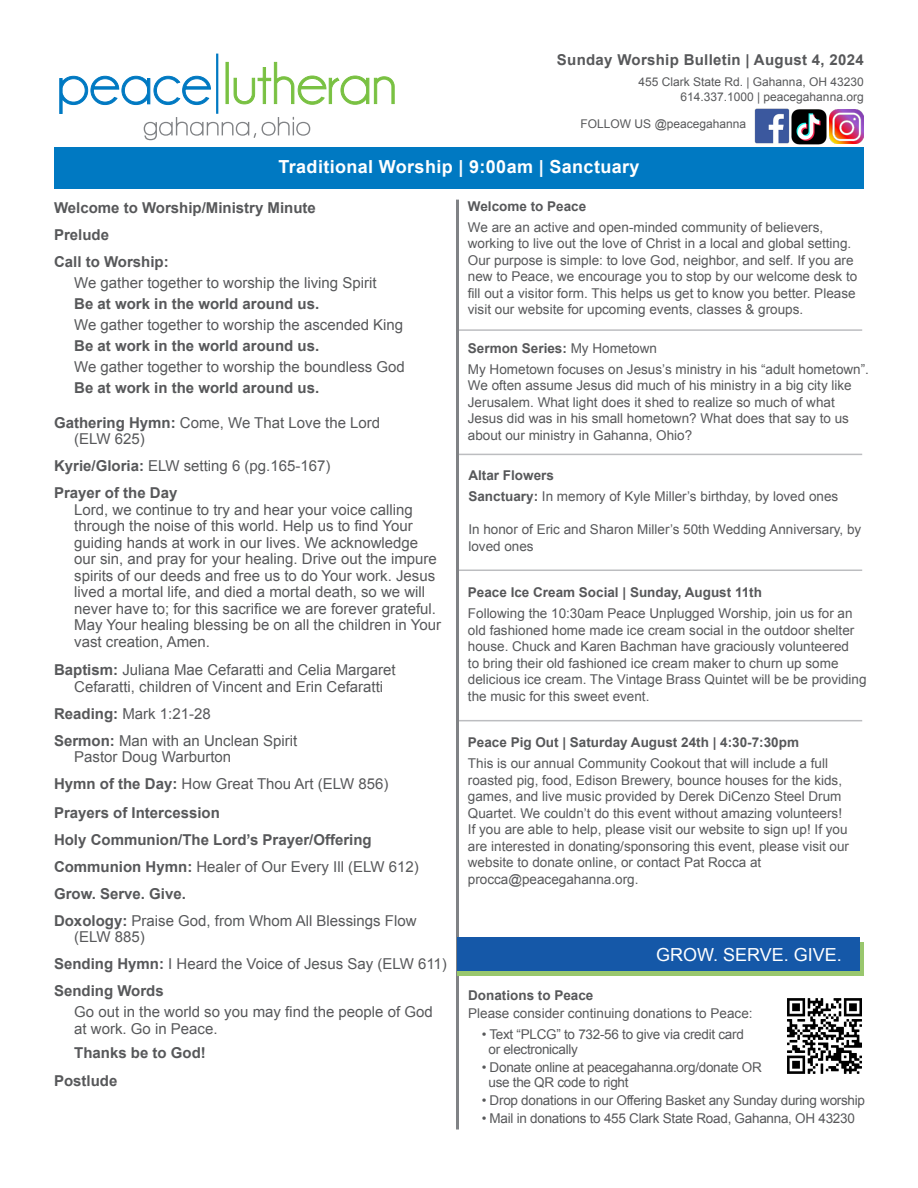
<style>
.page{position:relative;width:918px;height:1188px;background:#fff}
.page>*{position:absolute;margin:0;border:0;box-sizing:border-box;transform-origin:0 0}
.t1{font:700 18px "Arial";letter-spacing:.02em;color:#fff}
.t2{font:18px "Arial";color:#fff}
.t3{font:15px/16.5px "Arial";color:#57585a}
.t4{font:700 15px "Arial";color:#57585a}
.t5{font:700 15px "Arial";letter-spacing:.02em;color:#57585a}
.t6{font:13.5px/16.5px "Arial";color:#57585a}
.t7{font:13.5px "Arial";letter-spacing:-.02em;color:#57585a}
.t8{font:700 13.5px "Arial";color:#57585a}
.t9{font:12px "Arial";color:#57585a}
.s1{font-weight:700}
.s2{font-weight:400}
</style>
<div class="page">
<hr style="left:216px;top:54px;width:2px;height:60px;background:#0079c2">
<svg style="left:59px;top:62px;width:336px;height:78px"></svg>
<div style="left:55px;top:148px;width:809px;height:41px;background:#0079c2"></div>
<img style="left:754px;top:109px;width:73px;height:35px">
<img style="left:829px;top:109px;width:35px;height:35px">
<hr style="left:458px;top:329px;width:404px;height:2px;background:#bcbdc0">
<hr style="left:458px;top:570px;width:404px;height:1px;background:#bcbdc0">
<hr style="left:458px;top:454px;width:404px;height:1px;background:#bcbdc0">
<hr style="left:458px;top:720px;width:404px;height:1px;background:#bcbdc0">
<hr style="left:456px;top:200px;width:3px;height:930px;background:#808285">
<div style="left:458px;top:942px;width:406px;height:34px;background:#99c76d"></div>
<div style="left:458px;top:937px;width:402px;height:34px;background:#1558a8"></div>
<img style="left:787px;top:998px;width:75px;height:76px">
<p class="t5" style="left:557px;top:50px;width:308px">Sunday Worship Bulletin | August 4, 2024</p>
<p class="t9" style="left:638px;top:74px;width:227px">455 Clark State Rd. | Gahanna, OH 43230</p>
<p class="t9" style="left:680px;top:89px;width:185px">614.337.1000 | peacegahanna.org</p>
<p class="t9" style="left:581px;top:116px;width:167px">FOLLOW US @peacegahanna</p>
<p class="t1" style="left:279px;top:155px;width:362px">Traditional Worship | 9:00am | Sanctuary</p>
<p class="t4" style="left:54px;top:198px;width:263px">Welcome to Worship/Ministry Minute</p>
<p class="t4" style="left:54px;top:225px;width:57px">Prelude</p>
<p class="t4" style="left:54px;top:252px;width:116px">Call to Worship:</p>
<p class="t3" style="left:74px;top:275px;width:304px">We gather together to worship the living Spirit</p>
<p class="t4" style="left:74px;top:294px;width:247px">Be at work in the world around us.</p>
<p class="t3" style="left:74px;top:317px;width:331px">We gather together to worship the ascended King</p>
<p class="t4" style="left:74px;top:336px;width:247px">Be at work in the world around us.</p>
<p class="t3" style="left:74px;top:359px;width:332px">We gather together to worship the boundless God</p>
<p class="t4" style="left:74px;top:378px;width:247px">Be at work in the world around us.</p>
<p class="t3" style="left:54px;top:415px;width:328px"><span class="s1">Gathering Hymn:</span> Come, We That Love the Lord</p>
<p class="t3" style="left:74px;top:431px;width:72px">(ELW 625)</p>
<p class="t3" style="left:54px;top:458px;width:278px"><span class="s1">Kyrie/Gloria:</span> ELW setting 6 (pg.165-167)</p>
<p class="t4" style="left:54px;top:483px;width:125px">Prayer of the Day</p>
<p class="t3" style="left:74px;top:502px;width:368px">Lord, we continue to try and hear your voice calling through the noise of this world. Help us to find Your guiding hands at work in our lives. We acknowledge our sin, and pray for your healing. Drive out the impure spirits of our deeds and free us to do Your work. Jesus lived a mortal life, and died a mortal death, so we will never have to; for this sacrifice we are forever grateful.<br>May Your healing blessing be on all the children in Your vast creation, Amen.</p>
<p class="t3" style="left:54px;top:662px;width:343px"><span class="s1">Baptism:</span> Juliana Mae Cefaratti and Celia Margaret</p>
<p class="t3" style="left:74px;top:679px;width:311px">Cefaratti, children of Vincent and Erin Cefaratti</p>
<p class="t3" style="left:54px;top:706px;width:158px"><span class="s1">Reading:</span> Mark 1:21-28</p>
<p class="t3" style="left:54px;top:733px;width:245px"><span class="s1">Sermon:</span> Man with an Unclean Spirit</p>
<p class="t3" style="left:74px;top:749px;width:159px">Pastor Doug Warburton</p>
<p class="t3" style="left:54px;top:776px;width:336px"><span class="s1">Hymn of the Day:</span> How Great Thou Art (ELW 856)</p>
<p class="t4" style="left:54px;top:803px;width:167px">Prayers of Intercession</p>
<p class="t4" style="left:54px;top:830px;width:319px">Holy Communion/The Lord’s Prayer/Offering</p>
<p class="t3" style="left:54px;top:859px;width:366px"><span class="s1">Communion Hymn:</span> Healer of Our Every Ill (ELW 612)</p>
<p class="t4" style="left:54px;top:884px;width:134px">Grow. Serve. Give.</p>
<p class="t3" style="left:54px;top:913px;width:364px"><span class="s1">Doxology:</span> Praise God, from Whom All Blessings Flow</p>
<p class="t3" style="left:74px;top:929px;width:72px">(ELW 885)</p>
<p class="t3" style="left:54px;top:956px;width:394px"><span class="s1">Sending Hymn:</span> I Heard the Voice of Jesus Say (ELW 611)</p>
<p class="t4" style="left:54px;top:981px;width:111px">Sending Words</p>
<p class="t3" style="left:74px;top:1004px;width:360px">Go out in the world so you may find the people of God</p>
<p class="t3" style="left:74px;top:1021px;width:145px">at work. Go in Peace.</p>
<p class="t4" style="left:74px;top:1043px;width:133px">Thanks be to God!</p>
<p class="t4" style="left:54px;top:1071px;width:65px">Postlude</p>
<p class="t8" style="left:468px;top:197px;width:120px">Welcome to Peace</p>
<p class="t6" style="left:468px;top:219px;width:391px">We are an active and open-minded community of believers, working to live out the love of Christ in a local and global setting.<br>Our purpose is simple: to love God, neighbor, and self. If you are new to Peace, we encourage you to stop by our welcome desk to fill out a visitor form. This helps us get to know you better. Please visit our website for upcoming events, classes &amp; groups.</p>
<p class="t8" style="left:468px;top:339px;width:191px">Sermon Series: <span class="s2">My Hometown</span></p>
<p class="t6" style="left:468px;top:361px;width:403px">My Hometown focuses on Jesus’s ministry in his “adult hometown”.<br>We often assume Jesus did much of his ministry in a big city like Jerusalem. What light does it shed to realize so much of what Jesus did was in his small hometown? What does that say to us about our ministry in Gahanna, Ohio?</p>
<p class="t8" style="left:468px;top:467px;width:87px">Altar Flowers</p>
<p class="t6" style="left:468px;top:488px;width:371px"><span class="s1">Sanctuary:</span> In memory of Kyle Miller’s birthday, by loved ones</p>
<p class="t6" style="left:468px;top:521px;width:394px">In honor of Eric and Sharon Miller’s 50th Wedding Anniversary, by loved ones</p>
<p class="t8" style="left:468px;top:584px;width:296px">Peace Ice Cream Social | Sunday, August 11th</p>
<p class="t6" style="left:468px;top:605px;width:400px">Following the 10:30am Peace Unplugged Worship, join us for an old fashioned home made ice cream social in the outdoor shelter house. Chuck and Karen Bachman have graciously volunteered<br>to bring their old fashioned ice cream maker to churn up some delicious ice cream. The Vintage Brass Quintet will be be providing the music for this sweet event.</p>
<p class="t8" style="left:468px;top:733px;width:333px">Peace Pig Out | Saturday August 24th | 4:30-7:30pm</p>
<p class="t6" style="left:468px;top:755px;width:383px">This is our annual Community Cookout that will include a full roasted pig, food, Edison Brewery, bounce houses for the kids, games, and live music provided by Derek DiCenzo Steel Drum Quartet. We couldn’t do this event without amazing volunteers!<br>If you are able to help, please visit our website to sign up! If you are interested in donating/sponsoring this event, please visit our website to donate online, or contact Pat Rocca at</p>
<p class="t6" style="left:468px;top:871px;width:172px">procca@peacegahanna.org.</p>
<p class="t2" style="left:656px;top:943px;width:187px">GROW. SERVE. GIVE.</p>
<p class="t8" style="left:468px;top:986px;width:127px">Donations to Peace</p>
<p class="t6" style="left:468px;top:1005px;width:286px">Please consider continuing donations to Peace:</p>
<p class="t7" style="left:482px;top:1025px;width:264px">• Text “PLCG” to 732-56 to give via credit card</p>
<p class="t7" style="left:488px;top:1040px;width:91px">or electronically</p>
<p class="t7" style="left:482px;top:1058px;width:282px">• Donate online at peacegahanna.org/donate OR</p>
<p class="t7" style="left:488px;top:1073px;width:142px">use the QR code to right</p>
<p class="t7" style="left:482px;top:1091px;width:385px">• Drop donations in our Offering Basket any Sunday during worship</p>
<p class="t7" style="left:482px;top:1109px;width:375px">• Mail in donations to 455 Clark State Road, Gahanna, OH 43230</p>
</div>
